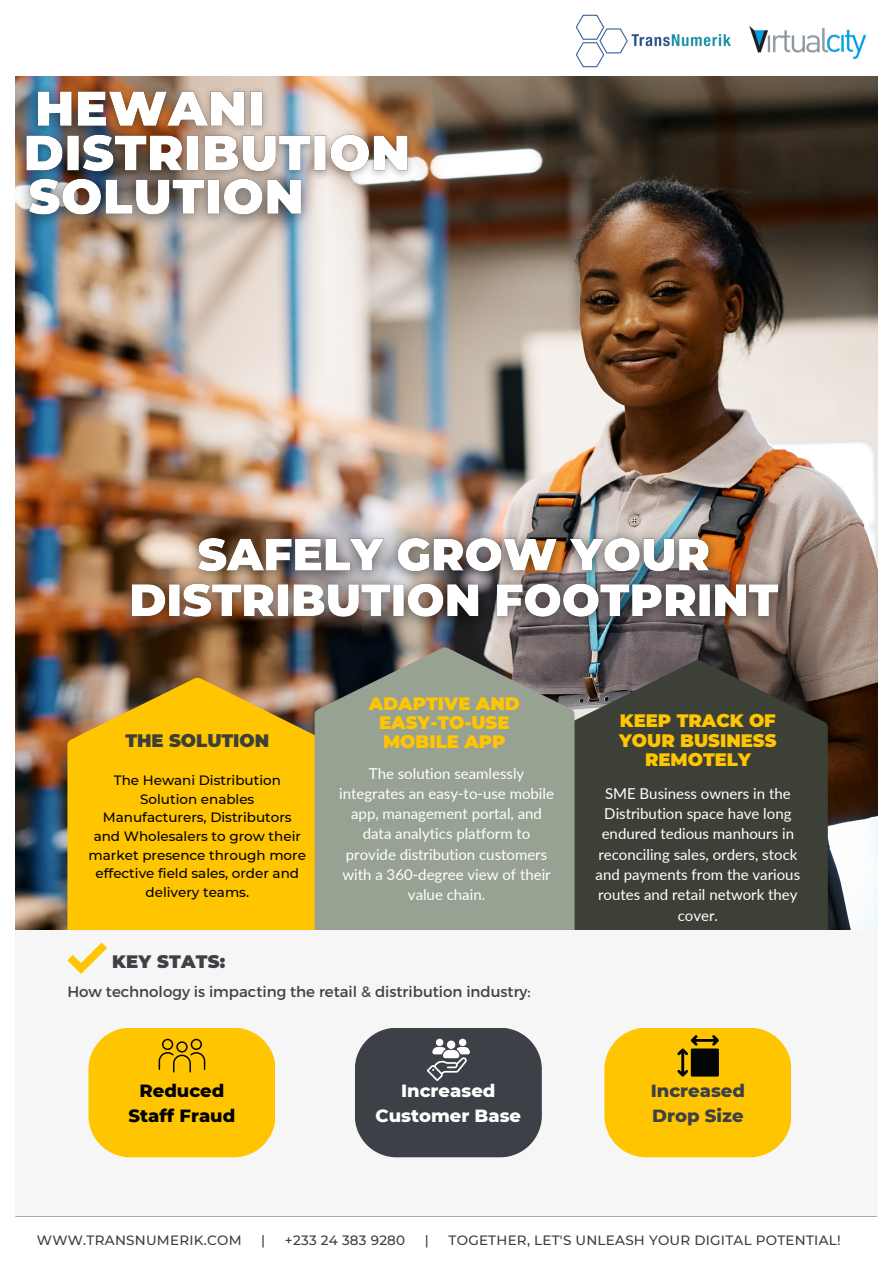
<style>
.page{position:relative;width:893px;height:1263px;background:#fff}
.page>*{position:absolute;margin:0;border:0;box-sizing:border-box;transform-origin:0 0}
.t1{font:900 18px/19.1px "Montserrat";color:#ffc500;text-align:center}
.t2{font:800 18px/24.8px "Montserrat";color:#fff;text-align:center}
.t3{font:800 18px/24.8px "Montserrat";color:#000;text-align:center}
.t4{font:800 18px/24.8px "Montserrat";color:#3e4047}
.t5{font:900 18px "Montserrat";color:#3c4037}
.t6{font:900 18px "Montserrat";letter-spacing:.01em;color:#3e4047}
.t7{font:15px/20.2px "Lato";color:#fff;text-align:center}
.t8{font:15px "Montserrat";color:#3e4047}
.t9{font:500 13.5px/18.6px "Montserrat";color:#000;text-align:center}
.t10{font:500 13.5px "Montserrat";letter-spacing:.02em;color:#3c4037}
</style>
<div class="page">
<hr style="left:16px;top:1215px;width:860px;height:1px;background:#3e4047">
<img style="left:15px;top:76px;width:862px;height:854px">
<img style="left:574px;top:14px;width:158px;height:84px">
<img style="left:745px;top:26px;width:133px;height:53px">
<svg style="left:574px;top:660px;width:254px;height:270px;background:#3f4139"></svg>
<svg style="left:67px;top:678px;width:248px;height:252px;background:#f2bb0c"></svg>
<svg style="left:315px;top:647px;width:259px;height:283px;background:#8f988b"></svg>
<div style="left:15px;top:930px;width:862px;height:285px;background:#f6f6f6"></div>
<svg style="left:67px;top:942px;width:40px;height:32px"></svg>
<svg style="left:88px;top:1028px;width:187px;height:129px;background:#fbc50f"></svg>
<svg style="left:355px;top:1028px;width:186px;height:129px;background:#4c4e55"></svg>
<div style="left:447px;top:1040px;width:8px;height:9px;background:#fff;border-radius:50%"></div>
<svg style="left:604px;top:1028px;width:187px;height:129px;background:#fbc50f"></svg>
<div style="left:691px;top:1048px;width:28px;height:28px;background:#040606"></div>
<img style="left:113px;top:521px;width:684px;height:117px">
<img style="left:25px;top:78px;width:255px;height:45px">
<img style="left:15px;top:123px;width:404px;height:62px">
<img style="left:15px;top:159px;width:307px;height:79px">
<p class="t5" style="left:125px;top:729px;width:145px">THE SOLUTION</p>
<h2 class="t1" style="left:369px;top:694px;width:152px">ADAPTIVE AND<br>EASY-TO-USE<br>MOBILE APP</h2>
<p class="t9" style="left:89px;top:771px;width:219px">The Hewani Distribution<br>Solution enables<br>Manufacturers, Distributors and Wholesalers to grow their market presence through more effective field sales, order and delivery teams.</p>
<p class="t7" style="left:339px;top:763px;width:216px">The solution seamlessly integrates an easy-to-use mobile app, management portal, and data analytics platform to provide distribution customers with a 360-degree view of their value chain.</p>
<p class="t6" style="left:112px;top:950px;width:115px">KEY STATS:</p>
<p class="t8" style="left:67px;top:982px;width:465px">How technology is impacting the retail &amp; distribution industry:</p>
<p class="t1" style="left:619px;top:711px;width:159px">KEEP TRACK OF<br>YOUR BUSINESS<br>REMOTELY</p>
<h2 class="t7" style="left:595px;top:783px;width:206px">SME Business owners in the<br>Distribution space have long endured tedious manhours in reconciling sales, orders, stock and payments from the various routes and retail network they cover.</h2>
<h2 class="t3" style="left:129px;top:1078px;width:108px">Reduced<br>Staff Fraud</h2>
<h5 class="t2" style="left:375px;top:1078px;width:147px">Increased<br>Customer Base</h5>
<p class="t4" style="left:651px;top:1078px;width:96px">Increased<br>Drop Size</p>
<p class="t10" style="left:37px;top:1232px;width:206px">WWW.TRANSNUMERIK.COM</p>
<p class="t10" style="left:261px;top:1232px;width:6px">|</p>
<p class="t10" style="left:285px;top:1232px;width:122px">+233 24 383 9280</p>
<p class="t10" style="left:425px;top:1232px;width:6px">|</p>
<p class="t10" style="left:448px;top:1232px;width:393px">TOGETHER, LET'S UNLEASH YOUR DIGITAL POTENTIAL!</p>
</div>
